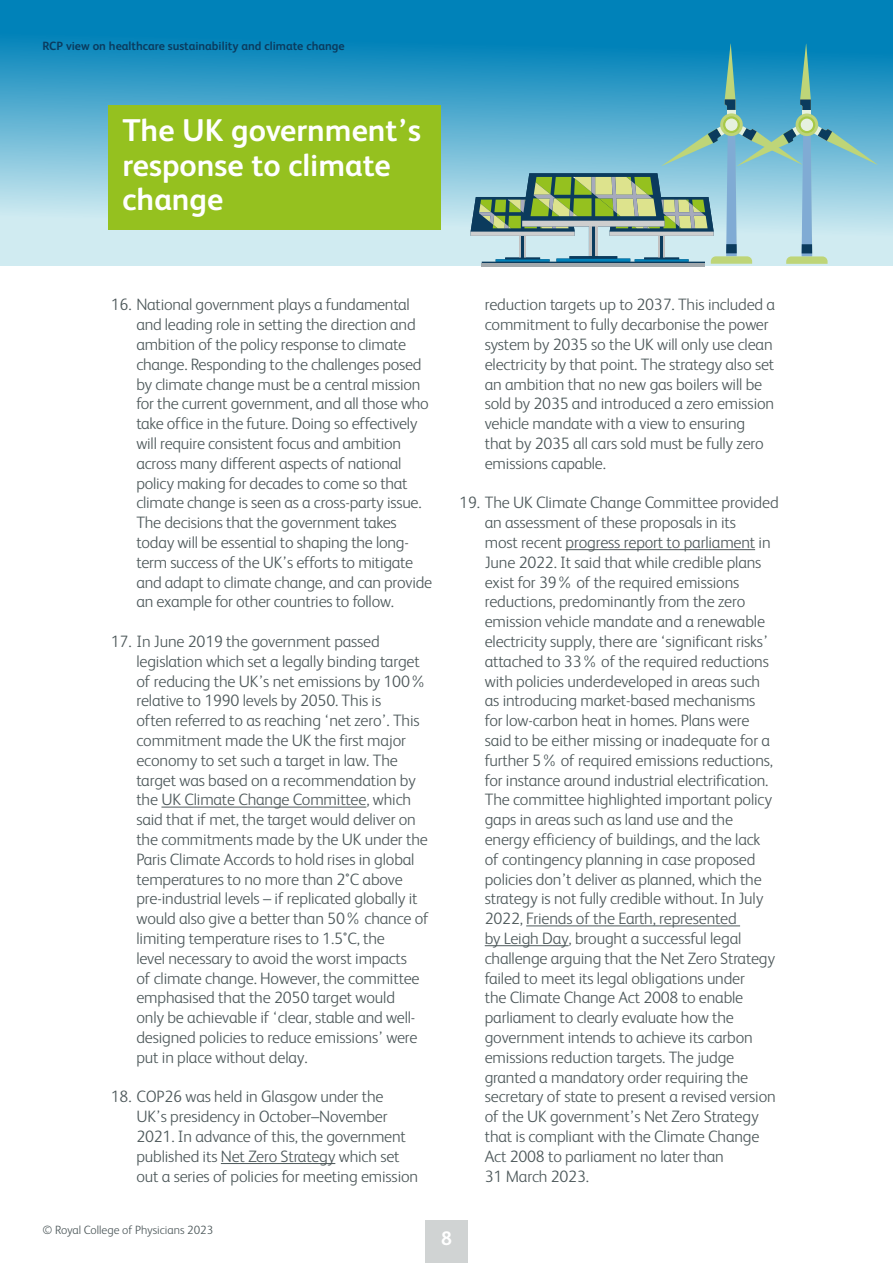
<style>
.page{position:relative;width:893px;height:1263px;background:#fff}
.page>*{position:absolute;margin:0;border:0;box-sizing:border-box;transform-origin:0 0}
.t1{font:700 31.5px/34.5px "FS Albert";color:#fff}
.t2{font:700 19.5px "FS Albert";color:#fff}
.t3{font:300 16.5px/19.8px "FS Albert";letter-spacing:-.01em;color:#4d585a}
.t4{font:700 12px "FS Albert";color:#0a3b5e}
.t5{font:300 12px "FS Albert";color:#4d585a}
</style>
<div class="page">
<div style="left:425px;top:1220px;width:43px;height:43px;background:#d0d3d3"></div>
<svg style="left:0;top:0;width:893px;height:265px"></svg>
<div style="left:108px;top:105px;width:332px;height:125px;background:#95c11f"></div>
<hr style="left:161px;top:807px;width:205px;height:1px;background:#4d585a">
<hr style="left:221px;top:1163px;width:114px;height:1px;background:#4d585a">
<hr style="left:566px;top:549px;width:189px;height:1px;background:#4d585a">
<hr style="left:526px;top:925px;width:214px;height:1px;background:#4d585a">
<hr style="left:485px;top:945px;width:84px;height:1px;background:#4d585a">
<svg style="left:720px;top:113px;width:23px;height:23px"></svg>
<svg style="left:723px;top:116px;width:17px;height:17px"></svg>
<div style="left:725px;top:119px;width:13px;height:12px;background:#e6f1df;border-radius:50%"></div>
<svg style="left:725px;top:44px;width:10px;height:70px"></svg>
<div style="left:796px;top:114px;width:22px;height:22px;background:#bed578;border-radius:50%"></div>
<svg style="left:798px;top:116px;width:17px;height:17px"></svg>
<div style="left:801px;top:119px;width:12px;height:12px;background:#e6f1df;border-radius:50%"></div>
<svg style="left:800px;top:44px;width:11px;height:70px"></svg>
<svg style="left:471px;top:126px;width:406px;height:141px"></svg>
<p class="t4" style="left:43px;top:39px;width:304px">RCP view on healthcare sustainability and climate change</p>
<h1 class="t1" style="left:123px;top:113px;width:300px">The UK government’s response to climate change</h1>
<p class="t3" style="left:136px;top:295px;width:297px;text-indent:-26px">16. National government plays a fundamental and leading role in setting the direction and ambition of the policy response to climate change. Responding to the challenges posed by climate change must be a central mission for the current government, and all those who take office in the future. Doing so effectively will require consistent focus and ambition across many different aspects of national policy making for decades to come so that climate change is seen as a cross-party issue.<br>The decisions that the government takes today will be essential to shaping the long&shy;term success of the UK’s efforts to mitigate and adapt to climate change, and can provide an example for other countries to follow.</p>
<p class="t3" style="left:136px;top:631px;width:294px;text-indent:-26px">17. In June 2019 the government passed legislation which set a legally binding target of reducing the UK’s net emissions by 100% relative to 1990 levels by 2050. This is<br>often referred to as reaching ‘net zero’. This commitment made the UK the first major economy to set such a target in law. The target was based on a recommendation by the UK Climate Change Committee, which said that if met, the target would deliver on the commitments made by the UK under the Paris Climate Accords to hold rises in global temperatures to no more than 2°C above pre-industrial levels – if replicated globally it would also give a better than 50% chance of limiting temperature rises to 1.5°C, the<br>level necessary to avoid the worst impacts<br>of climate change. However, the committee emphasised that the 2050 target would<br>only be achievable if ‘clear, stable and well&shy;designed policies to reduce emissions’ were put in place without delay.</p>
<p class="t3" style="left:136px;top:1087px;width:283px;text-indent:-26px">18. COP26 was held in Glasgow under the UK’s presidency in October–November 2021. In advance of this, the government published its Net Zero Strategy which set out a series of policies for meeting emission</p>
<p class="t3" style="left:485px;top:295px;width:292px">reduction targets up to 2037. This included a commitment to fully decarbonise the power system by 2035 so the UK will only use clean electricity by that point. The strategy also set an ambition that no new gas boilers will be sold by 2035 and introduced a zero emission vehicle mandate with a view to ensuring that by 2035 all cars sold must be fully zero emissions capable.</p>
<p class="t3" style="left:485px;top:493px;width:295px;text-indent:-26px">19. The UK Climate Change Committee provided an assessment of these proposals in its<br>most recent progress report to parliament in June 2022. It said that while credible plans exist for 39% of the required emissions reductions, predominantly from the zero emission vehicle mandate and a renewable electricity supply, there are ‘significant risks’ attached to 33% of the required reductions with policies underdeveloped in areas such as introducing market-based mechanisms<br>for low-carbon heat in homes. Plans were said to be either missing or inadequate for a further 5% of required emissions reductions, for instance around industrial electrification.<br>The committee highlighted important policy gaps in areas such as land use and the energy efficiency of buildings, and the lack<br>of contingency planning in case proposed policies don’t deliver as planned, which the strategy is not fully credible without. In July 2022, Friends of the Earth, represented<br>by Leigh Day, brought a successful legal challenge arguing that the Net Zero Strategy failed to meet its legal obligations under<br>the Climate Change Act 2008 to enable parliament to clearly evaluate how the government intends to achieve its carbon emissions reduction targets. The judge granted a mandatory order requiring the secretary of state to present a revised version of the UK government’s Net Zero Strategy that is compliant with the Climate Change Act 2008 to parliament no later than<br>31 March 2023.</p>
<p class="t5" style="left:43px;top:1223px;width:172px">© Royal College of Physicians 2023</p>
<p class="t2" style="left:441px;top:1227px;width:12px">8</p>
</div>
